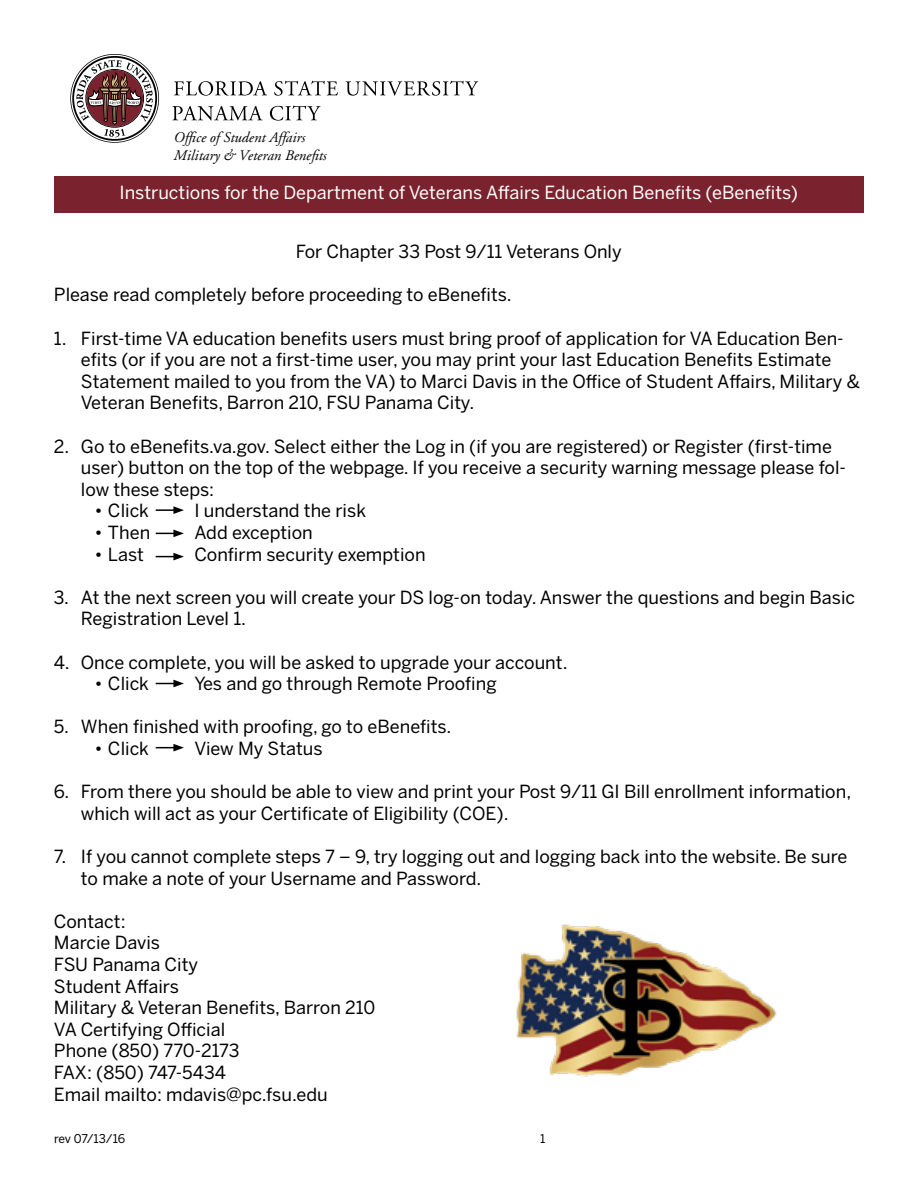
<style>
.page{position:relative;width:918px;height:1188px;background:#fff}
.page>*{position:absolute;margin:0;border:0;box-sizing:border-box;transform-origin:0 0}
.t1{font:18px/21.6px "Benton Sans";color:#000}
.t2{font:18px "Benton Sans";color:#fff}
.t3{font:italic 14.85px/17.7px "Adobe Garamond";color:#000}
.t4{font:12px "Benton Sans";letter-spacing:-.02em;color:#000}
</style>
<div class="page">
<svg style="left:174px;top:81px;width:93px;height:15px"></svg>
<svg style="left:274px;top:81px;width:64px;height:15px"></svg>
<svg style="left:346px;top:81px;width:132px;height:15px"></svg>
<svg style="left:172px;top:106px;width:91px;height:15px"></svg>
<svg style="left:270px;top:105px;width:51px;height:16px"></svg>
<svg style="left:70px;top:54px;width:89px;height:89px"></svg>
<div style="left:54px;top:177px;width:810px;height:36px;background:#7a232e"></div>
<hr style="left:156px;top:509px;width:20px;height:2px;background:#000">
<svg style="left:173px;top:506px;width:11px;height:8px"></svg>
<svg style="left:156px;top:530px;width:28px;height:7px"></svg>
<svg style="left:156px;top:553px;width:28px;height:7px"></svg>
<svg style="left:156px;top:680px;width:28px;height:7px"></svg>
<svg style="left:156px;top:744px;width:28px;height:8px"></svg>
<img style="left:516px;top:924px;width:261px;height:153px">
<p class="t3" style="left:174px;top:129px;width:154px">Office of Student Affairs<br>Military &amp; Veteran Benefits</p>
<p class="t2" style="left:120px;top:182px;width:680px">Instructions for the Department of Veterans Affairs Education Benefits (eBenefits)</p>
<p class="t1" style="left:296px;top:241px;width:327px">For Chapter 33 Post 9/11 Veterans Only</p>
<p class="t1" style="left:54px;top:284px;width:459px">Please read completely before proceeding to eBenefits.</p>
<p class="t1" style="left:81px;top:327px;width:780px;text-indent:-27px">1. First-time VA education benefits users must bring proof of application for VA Education Ben&shy;efits (or if you are not a first-time user, you may print your last Education Benefits Estimate Statement mailed to you from the VA) to Marci Davis in the Office of Student Affairs, Military &amp; Veteran Benefits, Barron 210, FSU Panama City.</p>
<p class="t1" style="left:81px;top:435px;width:767px;text-indent:-27px">2. Go to eBenefits.va.gov. Select either the Log in (if you are registered) or Register (first-time user) button on the top of the webpage. If you receive a security warning message please fol&shy;low these steps:</p>
<p class="t1" style="left:94px;top:500px;width:56px">• Click</p>
<p class="t1" style="left:194px;top:500px;width:173px">I understand the risk</p>
<p class="t1" style="left:94px;top:521px;width:57px">• Then</p>
<p class="t1" style="left:194px;top:521px;width:120px">Add exception</p>
<p class="t1" style="left:94px;top:543px;width:51px">• Last</p>
<p class="t1" style="left:194px;top:543px;width:233px">Confirm security exemption</p>
<p class="t1" style="left:81px;top:586px;width:776px;text-indent:-27px">3. At the next screen you will create your DS log-on today. Answer the questions and begin Basic<br>Registration Level 1.</p>
<p class="t1" style="left:54px;top:651px;width:515px">4. Once complete, you will be asked to upgrade your account.</p>
<p class="t1" style="left:94px;top:673px;width:56px">• Click</p>
<p class="t1" style="left:194px;top:673px;width:304px">Yes and go through Remote Proofing</p>
<p class="t1" style="left:54px;top:716px;width:399px">5. When finished with proofing, go to eBenefits.</p>
<p class="t1" style="left:94px;top:737px;width:56px">• Click</p>
<p class="t1" style="left:194px;top:737px;width:130px">View My Status</p>
<p class="t1" style="left:81px;top:781px;width:772px;text-indent:-27px">6. From there you should be able to view and print your Post 9/11 GI Bill enrollment information, which will act as your Certificate of Eligibility (COE).</p>
<p class="t1" style="left:81px;top:845px;width:768px;text-indent:-27px">7. If you cannot complete steps 7 – 9, try logging out and logging back into the website. Be sure to make a note of your Username and Password.</p>
<p class="t1" style="left:54px;top:910px;width:323px">Contact:<br>Marcie Davis<br>FSU Panama City<br>Student Affairs<br>Military &amp; Veteran Benefits, Barron 210<br>VA Certifying Official<br>Phone (850) 770-2173<br>FAX: (850) 747-5434<br>Email mailto: mdavis@pc.fsu.edu</p>
<p class="t4" style="left:54px;top:1132px;width:73px">rev 07/13/16</p>
<p class="t4" style="left:540px;top:1132px;width:7px">1</p>
</div>
